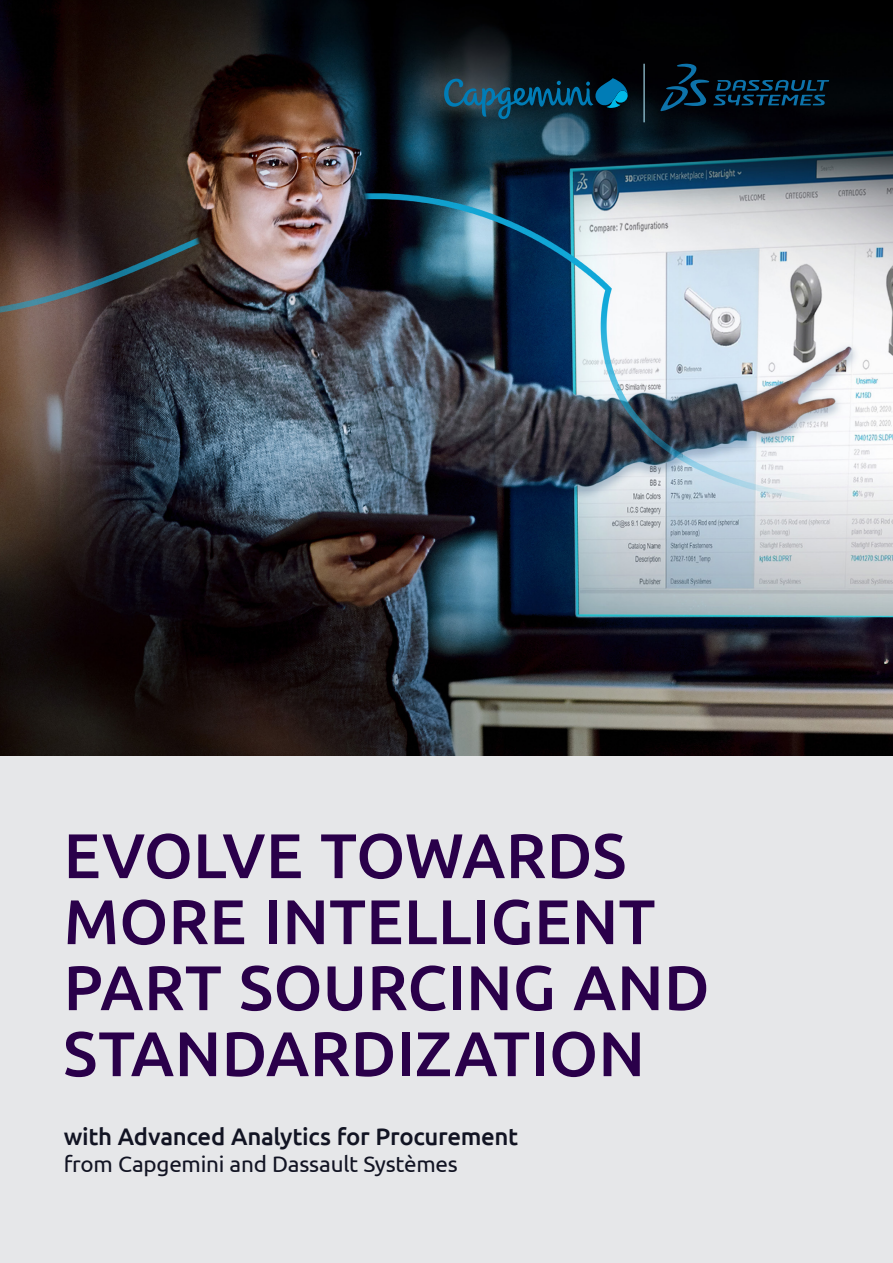
<style>
.page{position:relative;width:893px;height:1263px;background:#e6e7e9}
.page>*{position:absolute;margin:0;border:0;box-sizing:border-box;transform-origin:0 0}
.t1{font:500 63px/66px "Ubuntu";letter-spacing:.005em;color:#2a004a}
.subtitle_1{font:500 24px "Ubuntu";letter-spacing:-.015em;color:#121423}
.subtitle_1-2{font:22.5px "Ubuntu";letter-spacing:-.015em;color:#121423}
</style>
<div class="page">
<img style="left:0;top:0;width:893px;height:755px">
<hr style="left:643px;top:64px;width:2px;height:58px;background:#a9dff1">
<svg style="left:660px;top:64px;width:169px;height:47px;background:#031826"></svg>
<svg style="left:444px;top:78px;width:184px;height:41px;background:#0f3e54"></svg>
<h1 class="t1" style="left:64px;top:820px;width:593px">EVOLVE TOWARDS<br>MORE INTELLIGENT</h1>
<h1 class="t1" style="left:63px;top:952px;width:648px">PART SOURCING AND<br>STANDARDIZATION</h1>
<p class="subtitle_1" style="left:64px;top:1121px;width:456px">with Advanced Analytics for Procurement</p>
<p class="subtitle_1-2" style="left:64px;top:1150px;width:396px">from Capgemini and Dassault Systèmes</p>
</div>
